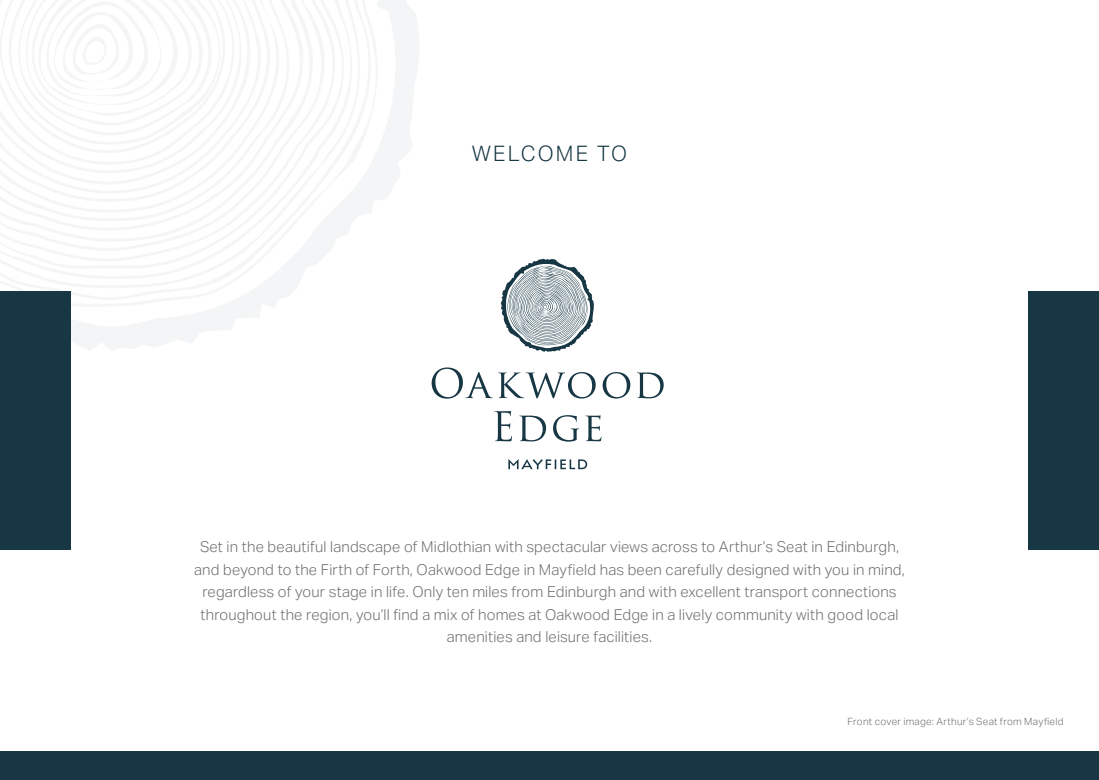
<style>
.page{position:relative;width:1099px;height:780px;background:#fff}
.page>*{position:absolute;margin:0;border:0;box-sizing:border-box;transform-origin:0 0}
.t1{font:300 21.25px "Aktiv Grotesk";letter-spacing:.095em;color:#173745}
.t2{font:300 15px/22.5px "Aktiv Grotesk";letter-spacing:.01em;color:#6d6e71;text-align:center}
.t3{font:300 10px "Aktiv Grotesk";letter-spacing:.03em;color:#6d6e71}
</style>
<div class="page">
<svg style="left:71px;top:0;width:348px;height:350px"></svg>
<svg style="left:71px;top:0;width:314px;height:307px"></svg>
<svg style="left:15px;top:0;width:365px;height:300px"></svg>
<svg style="left:0;top:0;width:366px;height:288px"></svg>
<svg style="left:0;top:0;width:359px;height:279px"></svg>
<svg style="left:0;top:0;width:350px;height:270px"></svg>
<svg style="left:0;top:0;width:344px;height:261px"></svg>
<svg style="left:0;top:0;width:331px;height:251px"></svg>
<svg style="left:0;top:0;width:316px;height:241px"></svg>
<svg style="left:0;top:0;width:305px;height:230px"></svg>
<svg style="left:0;top:0;width:293px;height:221px"></svg>
<svg style="left:0;top:0;width:282px;height:213px"></svg>
<svg style="left:0;top:0;width:271px;height:202px"></svg>
<svg style="left:0;top:0;width:267px;height:193px"></svg>
<svg style="left:0;top:0;width:256px;height:184px"></svg>
<svg style="left:0;top:0;width:245px;height:173px"></svg>
<svg style="left:0;top:153px;width:235px;height:12px"></svg>
<svg style="left:0;top:0;width:238px;height:153px"></svg>
<svg style="left:9px;top:0;width:225px;height:145px"></svg>
<svg style="left:1098px;top:751px;width:1px;height:29px"></svg>
<div style="left:1028px;top:291px;width:70px;height:258px;background:#173745"></div>
<div style="left:0;top:291px;width:71px;height:258px;background:#173745"></div>
<div style="left:0;top:751px;width:1098px;height:29px;background:#173745"></div>
<svg style="left:494px;top:411px;width:107px;height:30px"></svg>
<svg style="left:431px;top:367px;width:232px;height:31px"></svg>
<svg style="left:508px;top:459px;width:79px;height:10px"></svg>
<svg style="left:501px;top:259px;width:93px;height:93px"></svg>
<h1 class="t1" style="left:472px;top:141px;width:157px">WELCOME TO</h1>
<p class="t2" style="left:194px;top:536px;width:712px">Set in the beautiful landscape of Midlothian with spectacular views across to Arthur’s Seat in Edinburgh, and beyond to the Firth of Forth, Oakwood Edge in Mayfield has been carefully designed with you in mind, regardless of your stage in life. Only ten miles from Edinburgh and with excellent transport connections throughout the region, you’ll find a mix of homes at Oakwood Edge in a lively community with good local amenities and leisure facilities.</p>
<p class="t3" style="left:847px;top:715px;width:217px">Front cover image: Arthur’s Seat from Mayfield</p>
</div>
